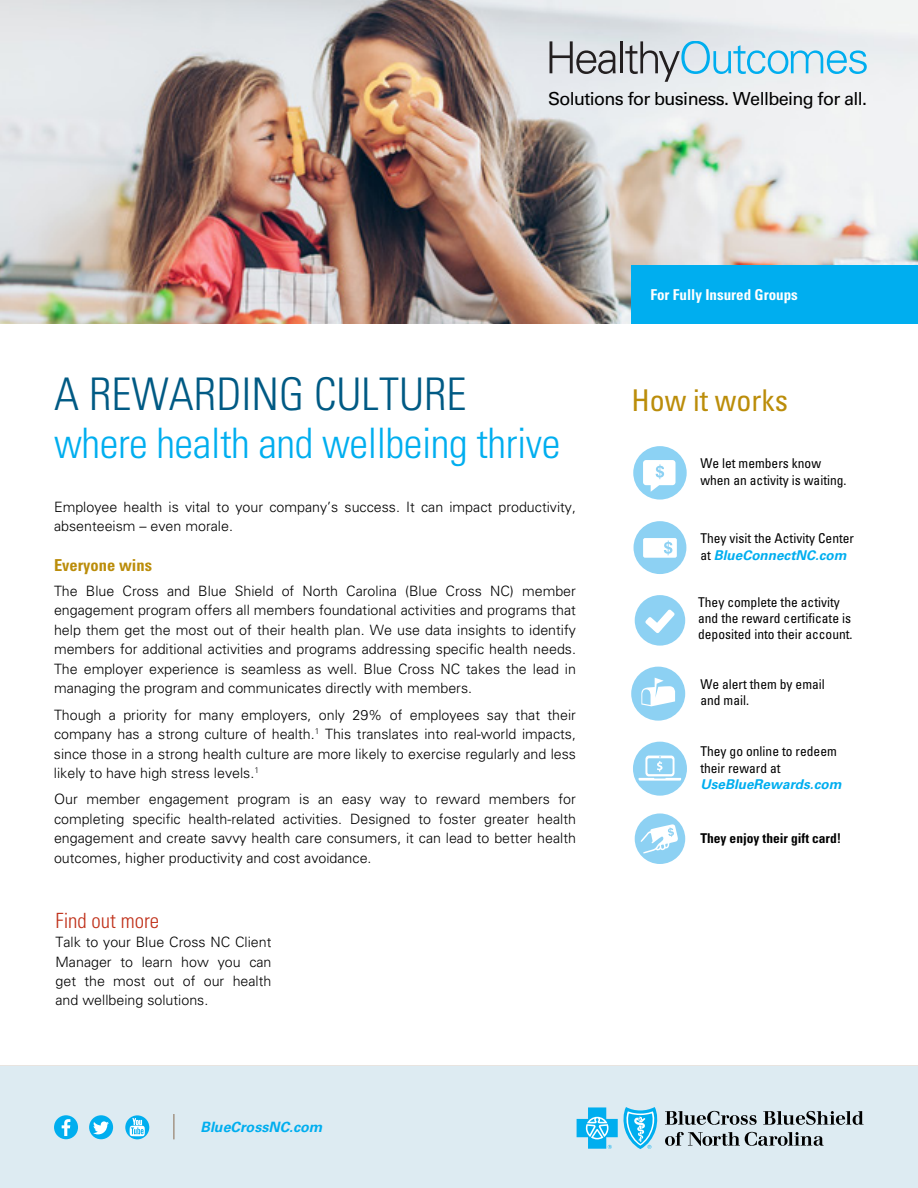
<style>
.page{position:relative;width:918px;height:1188px;background:#fff}
.page>*{position:absolute;margin:0;border:0;box-sizing:border-box;transform-origin:0 0}
.t1{font:300 condensed 45px "Univers LT Std";color:#005a84}
.t2{font:300 condensed 42px "Univers LT Std";letter-spacing:-.01em;color:#00aeef}
.t3{font:condensed 30px "Univers LT Std";color:#bb8d0a}
.t4{font:300 condensed 21px "Univers LT Std";color:#c0311a}
.t5{font:18px "Univers LT Std";letter-spacing:-.035em;color:#000}
.t6{font:700 condensed 16.5px "Univers LT Std";color:#bb8d0a}
.t7{font:700 condensed 15px "Univers LT Std";color:#fff}
.t8{font:300 14.25px/19.5px "Univers LT Std";color:#000;text-align:justify}
.t9{font:italic 700 14.25px "Univers LT Std";color:#00aeef}
.t10{font:condensed 13.5px/16.2px "Univers LT Std";color:#000}
.t11{font:700 condensed 13.5px "Univers LT Std";color:#000}
.t12{font:italic 700 13.5px "Univers LT Std";color:#00aeef}
.s1{font-weight:700;font-style:italic;font-stretch:normal;color:#00aeef}
</style>
<div class="page">
<img style="left:0;top:0;width:918px;height:324px">
<div style="left:0;top:1066px;width:918px;height:122px;background:#ddebf2"></div>
<svg style="left:665px;top:1111px;width:92px;height:14px"></svg>
<svg style="left:763px;top:1111px;width:101px;height:14px"></svg>
<svg style="left:665px;top:1132px;width:159px;height:14px"></svg>
<svg style="left:577px;top:1107px;width:81px;height:42px"></svg>
<hr style="left:173px;top:1114px;width:2px;height:25px;background:#a49586">
<div style="left:89px;top:1115px;width:24px;height:24px;background:#00aeef;border-radius:50%"></div>
<svg style="left:93px;top:1121px;width:16px;height:13px"></svg>
<div style="left:54px;top:1115px;width:24px;height:24px;background:#00aeef;border-radius:50%"></div>
<svg style="left:62px;top:1119px;width:8px;height:17px"></svg>
<svg style="left:125px;top:1115px;width:24px;height:24px"></svg>
<svg style="left:130px;top:1118px;width:15px;height:18px"></svg>
<div style="left:632px;top:266px;width:286px;height:58px;background:#00aeef"></div>
<svg style="left:550px;top:41px;width:66px;height:33px;background:#aeb0b3"></svg>
<hr style="left:620px;top:41px;width:3px;height:32px;background:#231f20">
<svg style="left:625px;top:41px;width:242px;height:40px;background:#bdd8e4"></svg>
<div style="left:633px;top:446px;width:54px;height:54px;background:#8cd2f4;border-radius:50%"></div>
<svg style="left:643px;top:460px;width:33px;height:32px"></svg>
<div style="left:634px;top:521px;width:52px;height:53px;background:#8dd1f3;border-radius:50%"></div>
<svg style="left:643px;top:538px;width:34px;height:20px"></svg>
<div style="left:635px;top:595px;width:50px;height:51px;background:#8dd1f3;border-radius:50%"></div>
<svg style="left:645px;top:609px;width:30px;height:24px"></svg>
<div style="left:633px;top:742px;width:54px;height:54px;background:#8dd1f3;border-radius:50%"></div>
<svg style="left:639px;top:756px;width:42px;height:25px"></svg>
<svg style="left:635px;top:813px;width:50px;height:51px"></svg>
<div style="left:631px;top:667px;width:54px;height:54px;background:#8dd1f3;border-radius:50%"></div>
<svg style="left:641px;top:678px;width:34px;height:28px"></svg>
<p class="t5" style="left:548px;top:88px;width:321px">Solutions for business. Wellbeing for all.</p>
<h1 class="t1" style="left:54px;top:367px;width:414px">A REWARDING CULTURE</h1>
<h2 class="t2" style="left:54px;top:418px;width:508px">where health and wellbeing thrive</h2>
<p class="t8" style="left:54px;top:497px;width:524px">Employee health is vital to your company’s success. It can impact productivity, absenteeism – even morale.</p>
<p class="t6" style="left:54px;top:555px;width:100px">Everyone wins</p>
<p class="t8" style="left:54px;top:581px;width:524px">The Blue Cross and Blue Shield of North Carolina (Blue Cross NC) member engagement program offers all members foundational activities and programs that help them get the most out of their health plan. We use data insights to identify members for additional activities and programs addressing specific health needs.<br>The employer experience is seamless as well. Blue Cross NC takes the lead in managing the program and communicates directly with members.</p>
<p class="t8" style="left:54px;top:705px;width:524px">Though a priority for many employers, only 29% of employees say that their company has a strong culture of health.<sup>1</sup> This translates into real-world impacts, since those in a strong health culture are more likely to exercise regularly and less likely to have high stress levels.<sup>1</sup></p>
<p class="t8" style="left:54px;top:790px;width:524px">Our member engagement program is an easy way to reward members for completing specific health-related activities. Designed to foster greater health engagement and create savvy health care consumers, it can lead to better health outcomes, higher productivity and cost avoidance.</p>
<h3 class="t4" style="left:56px;top:907px;width:105px">Find out more</h3>
<p class="t8" style="left:56px;top:932px;width:218px">Talk to your Blue Cross NC Client Manager to learn how you can get the most out of our health and wellbeing solutions.</p>
<p class="t9" style="left:200px;top:1119px;width:123px">BlueCrossNC.com</p>
<p class="t7" style="left:650px;top:286px;width:149px">For Fully Insured Groups</p>
<h3 class="t3" style="left:632px;top:381px;width:158px">How it works</h3>
<p class="t10" style="left:700px;top:455px;width:148px">We let members know when an activity is waiting.</p>
<p class="t10" style="left:700px;top:530px;width:155px">They visit the Activity Center at <span class="s1">BlueConnectNC.com</span></p>
<p class="t10" style="left:698px;top:594px;width:156px">They complete the activity and the reward certificate is deposited into their account.</p>
<p class="t10" style="left:700px;top:676px;width:126px">We alert them by email and mail.</p>
<p class="t10" style="left:700px;top:743px;width:138px">They go online to redeem their reward at</p>
<p class="t12" style="left:700px;top:776px;width:143px">UseBlueRewards.com</p>
<p class="t11" style="left:700px;top:830px;width:142px">They enjoy their gift card!</p>
</div>
